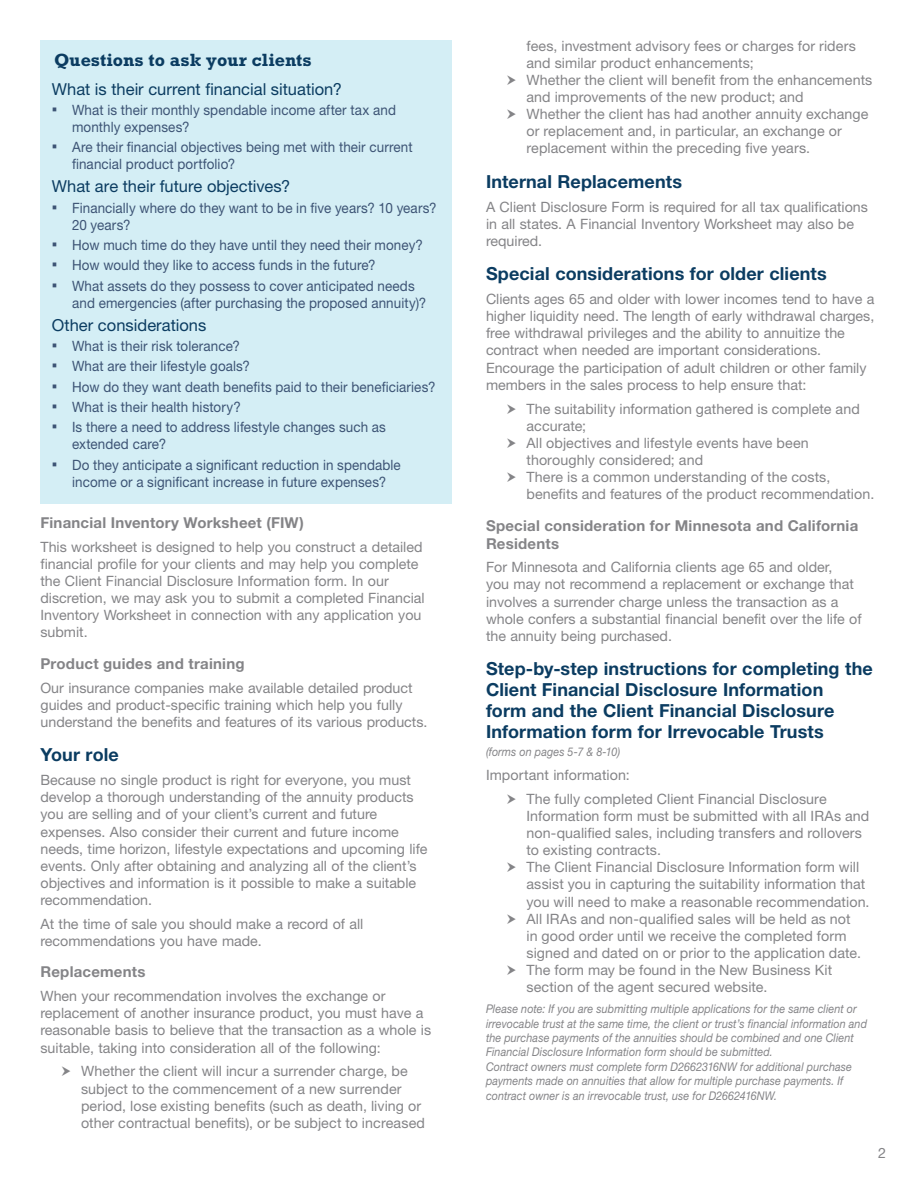
<style>
.page{position:relative;width:918px;height:1188px;background:#fff}
.page>*{position:absolute;margin:0;border:0;box-sizing:border-box;transform-origin:0 0}
.t1{font:700 18px/21px "Helvetica Neue LT Std";letter-spacing:.005em;color:#0b3c61}
.t2{font:700 18px "Rockwell Std";color:#0b3c61}
.t3{font:16.5px "Helvetica Neue LT Std";color:#0b3c61}
.t4{font:700 15px/18px "Helvetica Neue LT Std";letter-spacing:.015em;color:#848487}
.t5{font:14.25px/17.1px "Helvetica Neue LT Std";color:#848487}
.t6{font:14.25px/17.1px "Helvetica Neue LT Std";letter-spacing:.005em;color:#3d5475;scale:.94 1}
.t7{font:italic 12px/14.4px "Helvetica Neue LT Std";letter-spacing:.005em;color:#848487;scale:.9 1}
.s1{font-family:"Arial Narrow";font-size:16.8px}
</style>
<div class="page">
<div style="left:40px;top:40px;width:412px;height:464px;background:#d4eef5"></div>
<p class="t2" style="left:54px;top:49px;width:259px">Questions to ask your clients</p>
<p class="t3" style="left:52px;top:79px;width:292px">What is their current financial situation?</p>
<p class="t6" style="left:72px;top:101px;width:346px;text-indent:-20px"><span class="s1">▪</span> What is their monthly spendable income after tax and monthly expenses?</p>
<p class="t6" style="left:72px;top:139px;width:364px;text-indent:-20px"><span class="s1">▪</span> Are their financial objectives being met with their current financial product portfolio?</p>
<p class="t3" style="left:52px;top:176px;width:240px">What are their future objectives?</p>
<p class="t6" style="left:72px;top:199px;width:389px;text-indent:-20px"><span class="s1">▪</span> Financially where do they want to be in five years? 10 years?<br>20 years?</p>
<p class="t6" style="left:52px;top:236px;width:396px"><span class="s1">▪</span> How much time do they have until they need their money?</p>
<p class="t6" style="left:52px;top:257px;width:346px"><span class="s1">▪</span> How would they like to access funds in the future?</p>
<p class="t6" style="left:72px;top:277px;width:378px;text-indent:-20px"><span class="s1">▪</span> What assets do they possess to cover anticipated needs and emergencies (after purchasing the proposed annuity)?</p>
<p class="t3" style="left:52px;top:315px;width:156px">Other considerations</p>
<p class="t6" style="left:52px;top:337px;width:202px"><span class="s1">▪</span> What is their risk tolerance?</p>
<p class="t6" style="left:52px;top:357px;width:212px"><span class="s1">▪</span> What are their lifestyle goals?</p>
<p class="t6" style="left:52px;top:378px;width:410px"><span class="s1">▪</span> How do they want death benefits paid to their beneficiaries?</p>
<p class="t6" style="left:52px;top:398px;width:203px"><span class="s1">▪</span> What is their health history?</p>
<p class="t6" style="left:72px;top:418px;width:335px;text-indent:-20px"><span class="s1">▪</span> Is there a need to address lifestyle changes such as extended care?</p>
<p class="t6" style="left:52px;top:456px;width:373px;text-align:center"><span class="s1">▪</span> Do they anticipate a significant reduction in spendable income or a significant increase in future expenses?</p>
<p class="t4" style="left:40px;top:513px;width:265px">Financial Inventory Worksheet (FIW)</p>
<p class="t5" style="left:40px;top:538px;width:386px">This worksheet is designed to help you construct a detailed financial profile for your clients and may help you complete the Client Financial Disclosure Information form. In our discretion, we may ask you to submit a completed Financial Inventory Worksheet in connection with any application you submit.</p>
<p class="t4" style="left:40px;top:654px;width:206px">Product guides and training</p>
<p class="t5" style="left:40px;top:679px;width:388px">Our insurance companies make available detailed product guides and product-specific training which help you fully understand the benefits and features of its various products.</p>
<p class="t1" style="left:40px;top:744px;width:80px">Your role</p>
<p class="t5" style="left:40px;top:771px;width:389px">Because no single product is right for everyone, you must develop a thorough understanding of the annuity products you are selling and of your client’s current and future expenses. Also consider their current and future income needs, time horizon, lifestyle expectations and upcoming life events. Only after obtaining and analyzing all of the client’s objectives and information is it possible to make a suitable recommendation.</p>
<p class="t5" style="left:40px;top:915px;width:324px">At the time of sale you should make a record of all recommendations you have made.</p>
<p class="t4" style="left:40px;top:963px;width:107px">Replacements</p>
<p class="t5" style="left:40px;top:987px;width:392px">When your recommendation involves the exchange or replacement of another insurance product, you must have a reasonable basis to believe that the transaction as a whole is suitable, taking into consideration all of the following:</p>
<p class="t5" style="left:81px;top:1063px;width:346px">Whether the client will incur a surrender charge, be subject to the commencement of a new surrender period, lose existing benefits (such as death, living or other contractual benefits), or be subject to increased</p>
<p class="t5" style="left:526px;top:37px;width:347px">fees, investment advisory fees or charges for riders and similar product enhancements;<br>Whether the client will benefit from the enhancements and improvements of the new product; and<br>Whether the client has had another annuity exchange or replacement and, in particular, an exchange or replacement within the preceding five years.</p>
<p class="t1" style="left:486px;top:170px;width:198px">Internal Replacements</p>
<p class="t5" style="left:486px;top:198px;width:384px">A Client Disclosure Form is required for all tax qualifications in all states. A Financial Inventory Worksheet may also be required.</p>
<p class="t1" style="left:486px;top:263px;width:342px">Special considerations for older clients</p>
<p class="t5" style="left:486px;top:290px;width:390px">Clients ages 65 and older with lower incomes tend to have a higher liquidity need. The length of early withdrawal charges, free withdrawal privileges and the ability to annuitize the contract when needed are important considerations.<br>Encourage the participation of adult children or other family members in the sales process to help ensure that:</p>
<p class="t5" style="left:526px;top:400px;width:349px">The suitability information gathered is complete and accurate;<br>All objectives and lifestyle events have been thoroughly considered; and<br>There is a common understanding of the costs, benefits and features of the product recommendation.</p>
<p class="t4" style="left:486px;top:516px;width:374px">Special consideration for Minnesota and California<br>Residents</p>
<p class="t5" style="left:486px;top:559px;width:377px">For Minnesota and California clients age 65 and older,<br>you may not recommend a replacement or exchange that involves a surrender charge unless the transaction as a whole confers a substantial financial benefit over the life of the annuity being purchased.</p>
<p class="t1" style="left:486px;top:658px;width:388px">Step-by-step instructions for completing the Client Financial Disclosure Information<br>form and the Client Financial Disclosure Information form for Irrevocable Trusts</p>
<p class="t7" style="left:486px;top:745px;width:151px">(forms on pages 5-7 &amp; 8-10)</p>
<p class="t5" style="left:526px;top:763px;width:302px;line-height:23.9px;text-indent:-40px">Important information:<br>The fully completed Client Financial Disclosure</p>
<p class="t5" style="left:526px;top:807px;width:345px">Information form must be submitted with all IRAs and non-qualified sales, including transfers and rollovers to existing contracts.<br>The Client Financial Disclosure Information form will assist you in capturing the suitability information that you will need to make a reasonable recommendation.<br>All IRAs and non-qualified sales will be held as not<br>in good order until we receive the completed form signed and dated on or prior to the application date.<br>The form may be found in the New Business Kit section of the agent secured website.</p>
<p class="t7" style="left:486px;top:1002px;width:425px">Please note: If you are submitting multiple applications for the same client or irrevocable trust at the same time, the client or trust’s financial information and the purchase payments of the annuities should be combined and one Client Financial Disclosure Information form should be submitted.<br>Contract owners must complete form D2662316NW for additional purchase payments made on annuities that allow for multiple purchase payments. If contract owner is an irrevocable trust, use for D2662416NW.</p>
<p class="t5" style="left:878px;top:1145px;width:9px">2</p>
</div>
